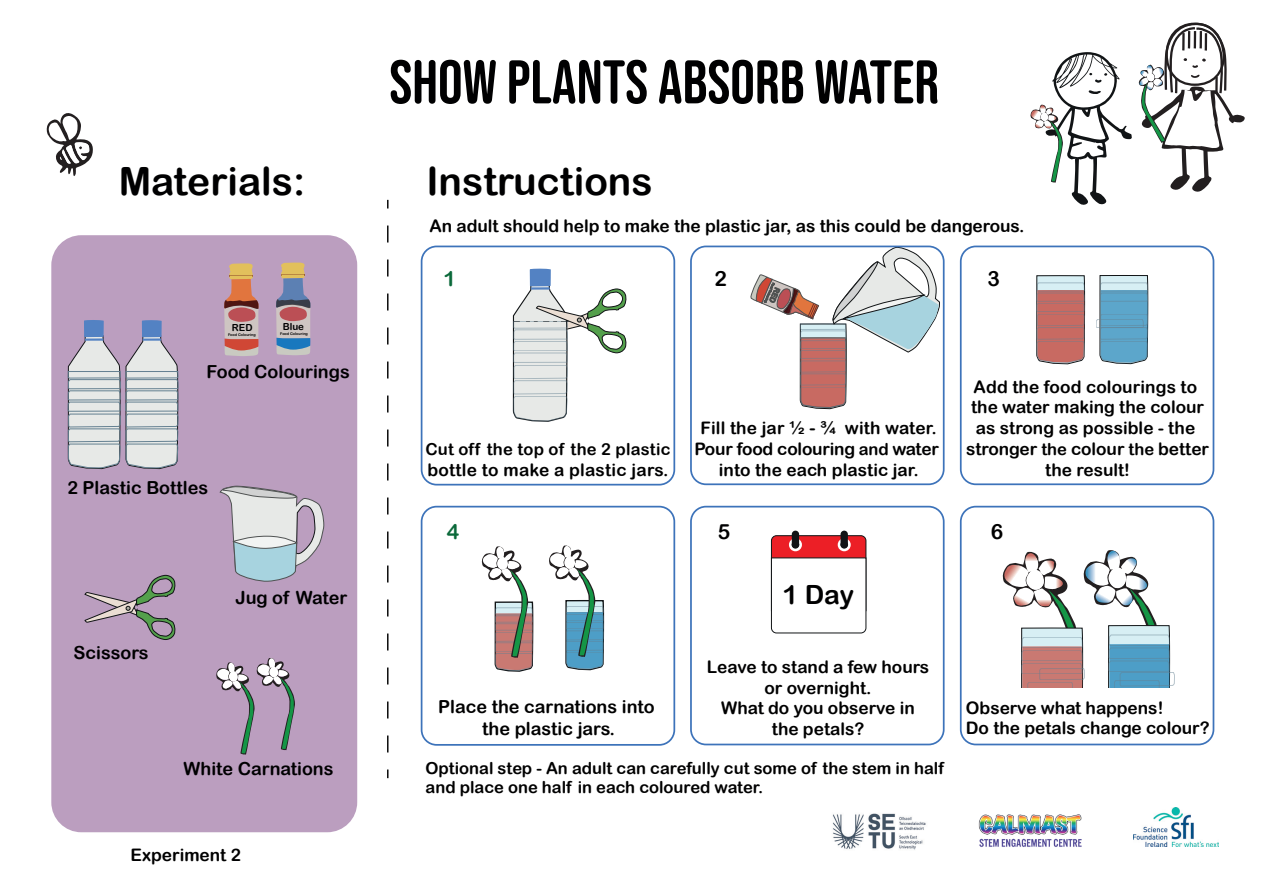
<style>
.page{position:relative;width:1263px;height:893px;background:#fff}
.page>*{position:absolute;margin:0;border:0;box-sizing:border-box;transform-origin:0 0}
.t1{font:61.5px "Bebas Neue Rounded";color:#000001}
.t2{font:39px "Arial Rounded MT Bold";color:#000001}
.t3{font:26.55px "Arial Rounded MT Bold";color:#000001}
.t4{font:21px "Arial Rounded MT Bold";color:#000001}
.t5{font:21px "Arial Rounded MT Bold";color:#0b693a}
.t6{font:18px/21.6px "Arial Rounded MT Bold";color:#000001;text-align:center}
.t7{font:17.25px/20.7px "Arial Rounded MT Bold";color:#000001;text-align:center}
.t8{font:16.5px/19.8px "Arial Rounded MT Bold";color:#000001}
.t9{font:9.75px "Arial Rounded MT Bold";color:#000001}
.t10{font:3.75px "Arial Rounded MT Bold";color:#000001}
.s1{font-size:18px}
.s2{font-size:16.5px}
</style>
<div class="page">
<div style="left:51px;top:235px;width:306px;height:597px;background:#bb9ebf;border-radius:30px"></div>
<div style="left:421px;top:246px;width:254px;height:239px;border:2px solid #3d73ba;border-radius:15px"></div>
<div style="left:960px;top:246px;width:254px;height:239px;border:2px solid #3d73ba;border-radius:15px"></div>
<svg style="left:47px;top:113px;width:46px;height:63px"></svg>
<svg style="left:387px;top:226px;width:1px;height:527px"></svg>
<svg style="left:224px;top:263px;width:35px;height:93px"></svg>
<svg style="left:276px;top:262px;width:35px;height:93px"></svg>
<svg style="left:220px;top:485px;width:104px;height:97px"></svg>
<svg style="left:68px;top:320px;width:111px;height:149px"></svg>
<div style="left:421px;top:506px;width:254px;height:240px;border:2px solid #3d73ba;border-radius:15px"></div>
<div style="left:690px;top:506px;width:254px;height:239px;border:2px solid #3d73ba;border-radius:15px"></div>
<svg style="left:85px;top:575px;width:91px;height:65px"></svg>
<svg style="left:512px;top:269px;width:115px;height:153px"></svg>
<svg style="left:1036px;top:275px;width:49px;height:89px"></svg>
<svg style="left:1096px;top:275px;width:52px;height:89px"></svg>
<svg style="left:1002px;top:550px;width:172px;height:138px"></svg>
<img style="left:1134px;top:808px;width:84px;height:39px">
<img style="left:978px;top:814px;width:104px;height:33px">
<img style="left:833px;top:813px;width:93px;height:37px">
<svg style="left:771px;top:535px;width:95px;height:98px"></svg>
<div style="left:789px;top:538px;width:13px;height:13px;border:3px solid #fff;border-radius:50%"></div>
<div style="left:838px;top:538px;width:13px;height:13px;border:3px solid #fff;border-radius:50%"></div>
<div style="left:840px;top:531px;width:8px;height:17px;background:#111416;border-radius:4px"></div>
<div style="left:792px;top:531px;width:7px;height:17px;background:#111416;border-radius:4px"></div>
<svg style="left:1030px;top:52px;width:102px;height:153px"></svg>
<svg style="left:1138px;top:22px;width:107px;height:170px"></svg>
<svg style="left:482px;top:546px;width:52px;height:126px"></svg>
<svg style="left:549px;top:545px;width:56px;height:126px"></svg>
<svg style="left:216px;top:658px;width:79px;height:97px"></svg>
<div style="left:690px;top:246px;width:254px;height:239px;border:2px solid #3d73ba;border-radius:15px"></div>
<div style="left:960px;top:506px;width:254px;height:239px;border:2px solid #3d73ba;border-radius:15px"></div>
<svg style="left:751px;top:246px;width:189px;height:163px"></svg>
<h1 class="t1" style="left:389px;top:47px;width:551px">SHOW PLANTS ABSORB WATER</h1>
<h2 class="t2" style="left:119px;top:158px;width:188px">Materials:</h2>
<h2 class="t2" style="left:426px;top:158px;width:228px">Instructions</h2>
<p class="t7" style="left:429px;top:215px;width:596px">An adult should help to make the plastic jar, as this could be dangerous.</p>
<p class="t9" style="left:232px;top:322px;width:22px">RED</p>
<p class="t10" style="left:228px;top:333px;width:29px">Food Colouring</p>
<p class="t9" style="left:283px;top:321px;width:23px">Blue</p>
<p class="t10" style="left:280px;top:332px;width:29px">Food Colouring</p>
<p class="t6" style="left:207px;top:360px;width:145px">Food Colourings</p>
<p class="t6" style="left:67px;top:477px;width:142px">2 Plastic Bottles</p>
<p class="t6" style="left:73px;top:641px;width:77px">Scissors</p>
<p class="t6" style="left:235px;top:586px;width:113px">Jug of Water</p>
<p class="t6" style="left:184px;top:757px;width:151px">White Carnations</p>
<p class="t7" style="left:131px;top:844px;width:112px">Experiment 2</p>
<p class="t5" style="left:443px;top:266px;width:14px">1</p>
<p class="t4" style="left:987px;top:266px;width:14px">3</p>
<p class="t4" style="left:714px;top:266px;width:14px">2</p>
<p class="t8" style="left:425px;top:439px;width:247px">Cut off the top of the 2 plastic</p>
<p class="t7" style="left:427px;top:459px;width:243px">bottle to make a plastic jars.</p>
<p class="t7" style="left:694px;top:417px;width:246px">Fill the jar <span class="s1">½ - ¾</span> with water.<br>Pour food colouring <span class="s2">and</span> water into the each plastic jar.</p>
<p class="t7" style="left:966px;top:376px;width:244px">Add the food colourings to the water making the colour as strong as possible - the stronger <span class="s2">the</span> colour <span class="s2">the</span> better the result!</p>
<p class="t5" style="left:447px;top:519px;width:14px">4</p>
<p class="t4" style="left:718px;top:519px;width:14px">5</p>
<p class="t4" style="left:991px;top:519px;width:14px">6</p>
<h3 class="t3" style="left:782px;top:579px;width:73px">1 Day</h3>
<p class="t7" style="left:707px;top:656px;width:224px">Leave to stand a few hours or overnight.<br>What do you observe in the petals?</p>
<p class="t6" style="left:438px;top:696px;width:218px">Place the carnations into the plastic jars.</p>
<p class="t8" style="left:426px;top:757px;width:520px">Optional step - An adult can carefully cut some of the stem in half and place one half in each coloured water.</p>
<p class="t7" style="left:966px;top:697px;width:245px;text-align:left">Observe what happens!<br>Do the petals change colour?</p>
</div>
